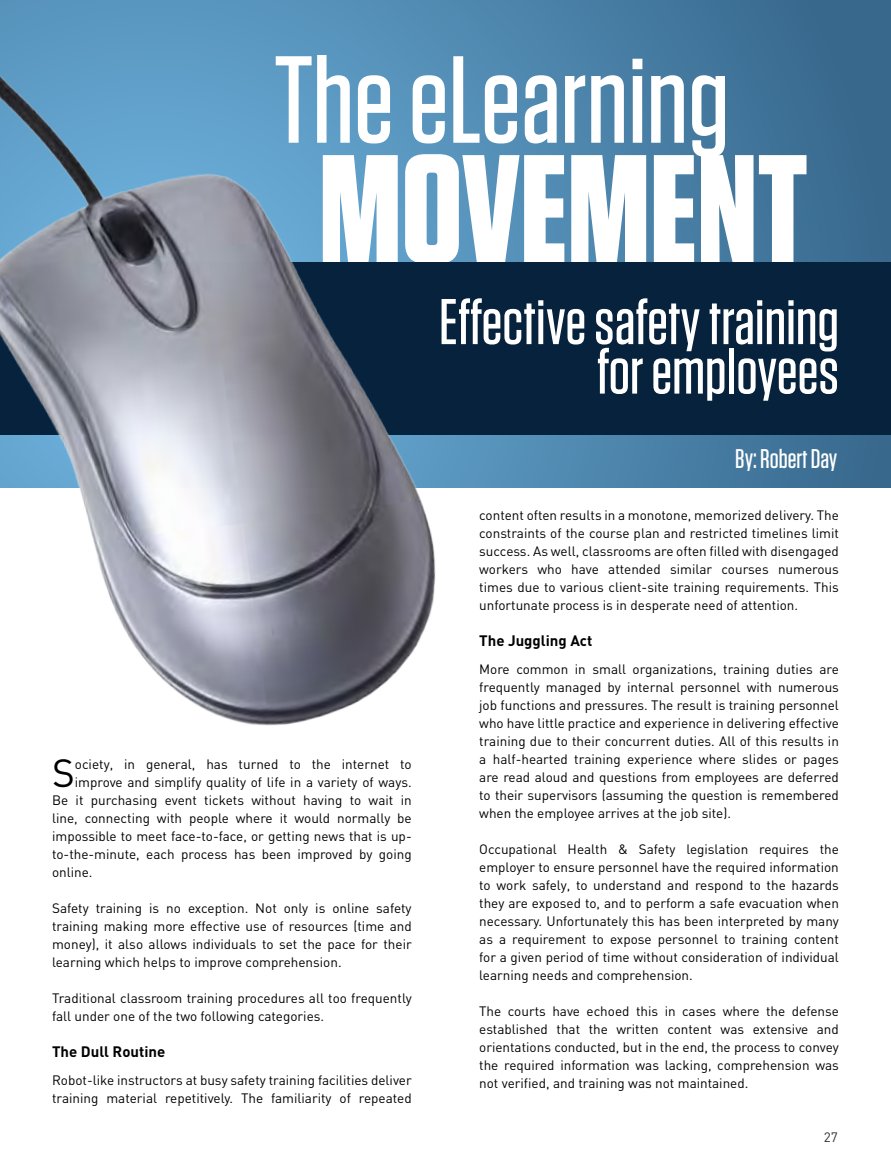
<style>
.page{position:relative;width:891px;height:1161px;background:#fff}
.page>*{position:absolute;margin:0;border:0;box-sizing:border-box;transform-origin:0 0}
.t1{font:700 153.6px "Tungsten";color:#fff}
.t2{font:500 123.6px "Tungsten";color:#fff}
.t3{font:500 64.5px/49.5px "Tungsten";color:#fff;text-align:right}
.t4{font:38.85px "DIN";color:#000}
.t5{font:500 27px "Tungsten";color:#fff}
.t6{font:700 15px "DIN";color:#000}
.t7{font:13.5px/18px "DIN";color:#000;text-align:justify}
.t8{font:13.5px "DIN";color:#323232}
</style>
<div class="page">
<svg style="left:467px;top:0;width:424px;height:488px"></svg>
<div style="left:0;top:263px;width:891px;height:172px;background:#07223d"></div>
<img style="left:0;top:0;width:467px;height:726px">
<h2 class="t2" style="left:274px;top:35px;width:456px">The eLearning</h2>
<h1 class="t1" style="left:319px;top:127px;width:491px">MOVEMENT</h1>
<h3 class="t3" style="left:439px;top:298px;width:401px">Effective safety training for employees</h3>
<h3 class="t4" style="left:52px;top:749px;width:24px">S</h3>
<p class="t7" style="left:75px;top:755px;width:338px">ociety, in general, has turned to the internet to</p>
<p class="t7" style="left:75px;top:773px;width:338px">improve and simplify quality of life in a variety of ways.</p>
<p class="t7" style="left:52px;top:791px;width:361px">Be it purchasing event tickets without having to wait in</p>
<p class="t7" style="left:52px;top:809px;width:361px">line, connecting with people where it would normally be</p>
<p class="t7" style="left:52px;top:827px;width:361px">impossible to meet face-to-face, or getting news that is up-</p>
<p class="t7" style="left:52px;top:845px;width:361px">to-the-minute, each process has been improved by going</p>
<p class="t7" style="left:52px;top:863px;width:42px">online.</p>
<p class="t7" style="left:52px;top:899px;width:361px">Safety training is no exception. Not only is online safety training making more effective use of resources (time and money), it also allows individuals to set the pace for their learning which helps to improve comprehension.</p>
<p class="t7" style="left:52px;top:989px;width:361px">Traditional classroom training procedures all too frequently fall under one of the two following categories.</p>
<p class="t6" style="left:52px;top:1042px;width:115px">The Dull Routine</p>
<p class="t7" style="left:52px;top:1071px;width:361px">Robot-like instructors at busy safety training facilities deliver training material repetitively. The familiarity of repeated</p>
<h3 class="t5" style="left:735px;top:444px;width:104px">By: Robert Day</h3>
<p class="t7" style="left:479px;top:506px;width:361px">content often results in a monotone, memorized delivery. The constraints of the course plan and restricted timelines limit success. As well, classrooms are often filled with disengaged workers who have attended similar courses numerous times due to various client-site training requirements. This unfortunate process is in desperate need of attention.</p>
<p class="t6" style="left:479px;top:631px;width:115px">The Juggling Act</p>
<p class="t7" style="left:479px;top:660px;width:361px">More common in small organizations, training duties are frequently managed by internal personnel with numerous job functions and pressures. The result is training personnel who have little practice and experience in delivering effective training due to their concurrent duties. All of this results in a half-hearted training experience where slides or pages are read aloud and questions from employees are deferred to their supervisors (assuming the question is remembered when the employee arrives at the job site).</p>
<p class="t7" style="left:479px;top:840px;width:361px">Occupational Health &amp; Safety legislation requires the employer to ensure personnel have the required information to work safely, to understand and respond to the hazards they are exposed to, and to perform a safe evacuation when necessary. Unfortunately this has been interpreted by many as a requirement to expose personnel to training content for a given period of time without consideration of individual learning needs and comprehension.</p>
<p class="t7" style="left:479px;top:1002px;width:361px">The courts have echoed this in cases where the defense established that the written content was extensive and orientations conducted, but in the end, the process to convey the required information was lacking, comprehension was not verified, and training was not maintained.</p>
<p class="t8" style="left:824px;top:1129px;width:16px">27</p>
</div>
